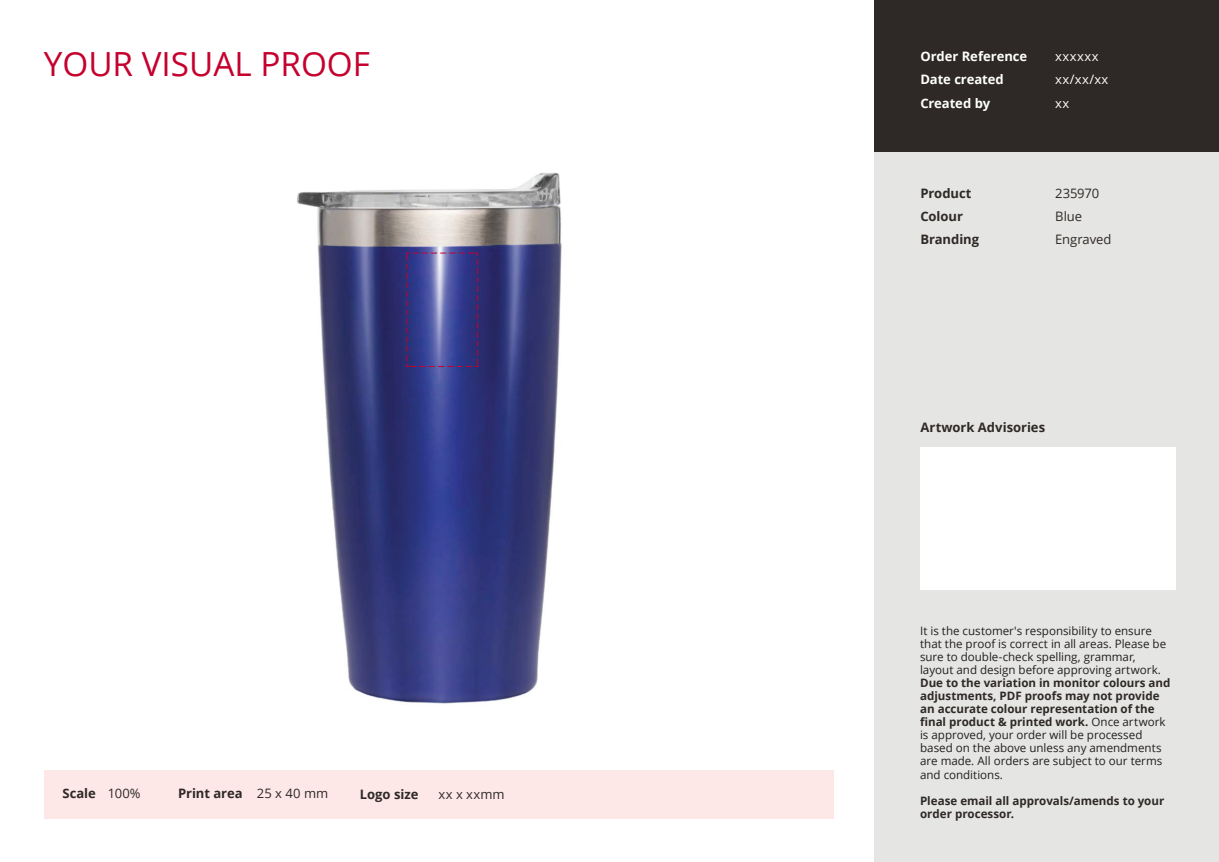
<style>
.page{position:relative;width:1219px;height:862px;background:#fff}
.page>*{position:absolute;margin:0;border:0;box-sizing:border-box;transform-origin:0 0}
.t1{font:33.3px "Open Sans";color:#c5002e}
.t2{font:700 13px/23.2px "Open Sans";letter-spacing:-.005em;color:#2e2926}
.t3{font:700 13px/23.2px "Open Sans";letter-spacing:-.005em;color:#fff}
.t4{font:13px/23.2px "Open Sans";color:#2e2926}
.t5{font:13px/23.2px "Open Sans";letter-spacing:.035em;color:#fff}
.t6{font:11.6px/13px "Open Sans";color:#231f20}
.t7{font:700 11.6px/13px "Open Sans";color:#2e2926}
.s1{font-weight:400}
.s2{font-weight:700;color:#2e2926}
</style>
<div class="page">
<div style="left:44px;top:770px;width:789px;height:48px;background:#fde8e7"></div>
<div style="left:875px;top:0;width:344px;height:153px;background:#2e2926"></div>
<div style="left:875px;top:153px;width:344px;height:709px;background:#e5e5e3"></div>
<div style="left:920px;top:447px;width:255px;height:143px;background:#fff"></div>
<img style="left:296px;top:172px;width:266px;height:532px">
<svg style="left:406px;top:252px;width:73px;height:115px;background:#4a4d96"></svg>
<h1 class="t1" style="left:44px;top:41px;width:328px">YOUR VISUAL PROOF</h1>
<p class="t2" style="left:63px;top:781px;width:80px">Scale <span class="s1">100%</span></p>
<p class="t2" style="left:178px;top:781px;width:151px">Print area <span class="s1">25 x 40 mm</span></p>
<p class="t2" style="left:360px;top:782px;width:60px">Logo size</p>
<p class="t4" style="left:438px;top:782px;width:68px">xx x xxmm</p>
<p class="t3" style="left:920px;top:45px;width:108px">Order Reference<br>Date created<br>Created by</p>
<p class="t5" style="left:1055px;top:45px;width:55px">xxxxxx xx/xx/xx xx</p>
<p class="t2" style="left:920px;top:181px;width:60px">Product<br>Colour<br>Branding</p>
<p class="t4" style="left:1055px;top:181px;width:58px">235970<br>XXXXXX<br>Engraved</p>
<p class="t4" style="left:1055px;top:204px;width:28px">Blue</p>
<p class="t2" style="left:920px;top:416px;width:126px">Artwork Advisories</p>
<p class="t6" style="left:920px;top:624px;width:247px">It is the customer's responsibility to ensure that the proof is correct in all areas. Please be sure to double-check spelling, grammar, layout and design before approving artwork.</p>
<p class="t6" style="left:920px;top:676px;width:252px"><span class="s2">Due to the variation in monitor colours and adjustments, PDF proofs may not provide an accurate colour representation of the final product &amp; printed work.</span> Once artwork is approved, your order will be processed based on the above unless any amendments are made. All orders are subject to our terms and conditions.</p>
<p class="t7" style="left:920px;top:793px;width:246px">Please email all approvals/amends to your order processor.</p>
</div>
